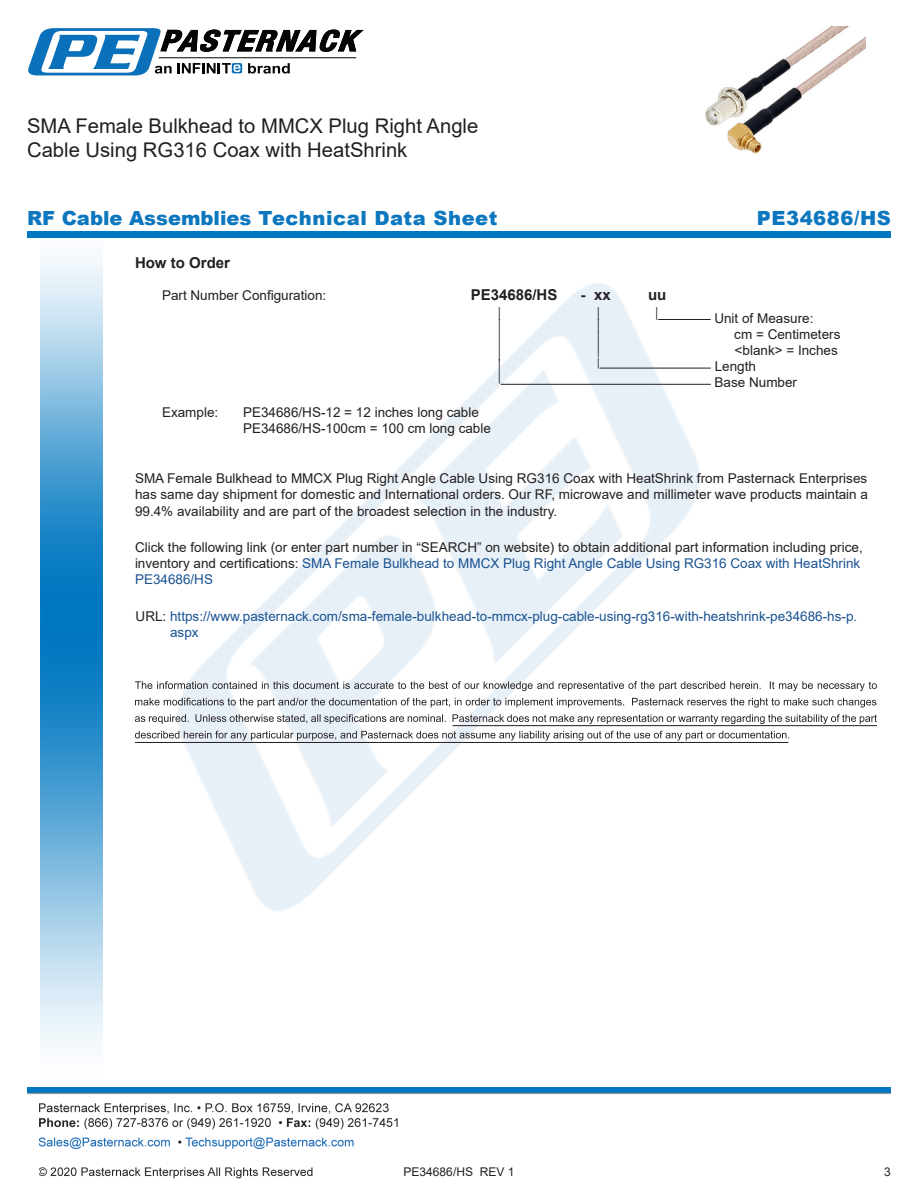
<style>
.page{position:relative;width:918px;height:1188px;background:#fff}
.page>*{position:absolute;margin:0;border:0;box-sizing:border-box;transform-origin:0 0}
.Specs_Para{font:30px "Arial";color:#231f20;scale:.33 1}
.Specs_Para-2{font:26.85px "Arial";color:#231f20;scale:.37 1}
.Specs_Para-3{font:25.8px "Arial";color:#231f20;scale:.39 1}
.Web_Description_Para{font:20.25px/24.3px "Arial";color:#231f20}
.t1{font:900 19.5px "Arial";letter-spacing:.01em;color:#0c77be}
.t2{font:900 19.5px "Arial";letter-spacing:.03em;color:#0c77be}
.Specs_Para-4{font:700 15px "Arial";color:#231f20}
.Head1_for_Compliance{font:700 15px "Arial";color:#231f20}
.Specs_Para-5{font:700 15px "Arial";color:#231f20;scale:1.04 1}
.Web_Description_Para-2{font:13.5px/16.2px "Arial";color:#231f20;text-align:justify}
.Specs_Para-6{font:13.5px "Arial";color:#231f20}
.Web_Description_Para-3{font:13.5px/16.2px "Arial";color:#1a5392}
.Specs_Para-7{font:13.5px "Arial";color:#231f20;scale:.75 1}
.t3{font:12px "Arial";color:#231f20}
.Specs_Para-8{font:11.25px "Arial";color:#231f20;scale:.86 1}
.s1{color:#1a5392}
.s2{color:#231f20}
</style>
<div class="page">
<img style="left:39px;top:1103px;width:359px;height:76px">
<img style="left:102px;top:255px;width:719px;height:715px">
<img style="left:27px;top:1088px;width:864px;height:7px">
<img style="left:40px;top:237px;width:62px;height:811px">
<div style="left:27px;top:231px;width:864px;height:6px;background:#0177c0"></div>
<svg style="left:28px;top:28px;width:336px;height:47px"></svg>
<hr style="left:658px;top:319px;width:53px;height:1px;background:#231f20">
<hr style="left:600px;top:368px;width:111px;height:1px;background:#231f20">
<hr style="left:501px;top:384px;width:210px;height:1px;background:#231f20">
<svg style="left:135px;top:681px;width:742px;height:10px"></svg>
<svg style="left:135px;top:698px;width:741px;height:10px"></svg>
<svg style="left:135px;top:714px;width:742px;height:10px"></svg>
<svg style="left:135px;top:731px;width:654px;height:10px"></svg>
<hr style="left:453px;top:725px;width:424px;height:1px;background:#231f20">
<hr style="left:135px;top:742px;width:653px;height:1px;background:#231f20">
<img style="left:704px;top:27px;width:162px;height:127px">
<h1 class="Web_Description_Para" style="left:27px;top:114px;width:453px">SMA Female Bulkhead to MMCX Plug Right Angle<br>Cable Using RG316 Coax with HeatShrink</h1>
<p class="t1" style="left:27px;top:204px;width:472px">RF Cable Assemblies Technical Data Sheet</p>
<p class="t2" style="left:757px;top:204px;width:136px">PE34686/HS</p>
<p class="Head1_for_Compliance" style="left:135px;top:252px;width:97px">How to Order</p>
<p class="Specs_Para-6" style="left:162px;top:286px;width:166px">Part Number Configuration:</p>
<p class="Specs_Para-4" style="left:471px;top:284px;width:88px">PE34686/HS</p>
<p class="Specs_Para-5" style="left:580px;top:284px;width:31px">- xx</p>
<p class="Specs_Para-4" style="left:648px;top:284px;width:20px">uu</p>
<p class="Specs_Para-7" style="left:498px;top:303px;width:5px">|</p>
<p class="Specs_Para-7" style="left:597px;top:303px;width:5px">|</p>
<p class="Specs_Para-7" style="left:656px;top:303px;width:5px">|</p>
<p class="Specs_Para-6" style="left:714px;top:309px;width:101px">Unit of Measure:</p>
<p class="Specs_Para-7" style="left:498px;top:315px;width:5px">|</p>
<p class="Specs_Para-7" style="left:597px;top:315px;width:5px">|</p>
<p class="Specs_Para-6" style="left:734px;top:325px;width:108px">cm = Centimeters</p>
<p class="Specs_Para" style="left:498px;top:322px;width:9px">|</p>
<p class="Specs_Para-2" style="left:597px;top:323px;width:9px">|</p>
<p class="Specs_Para-6" style="left:735px;top:341px;width:105px">&lt;blank&gt; = Inches</p>
<p class="Specs_Para-8" style="left:597px;top:354px;width:4px">|</p>
<p class="Specs_Para-6" style="left:715px;top:357px;width:43px">Length</p>
<p class="Specs_Para-3" style="left:498px;top:352px;width:8px">|</p>
<p class="Specs_Para-6" style="left:715px;top:373px;width:84px">Base Number</p>
<p class="Specs_Para-6" style="left:162px;top:403px;width:58px">Example:</p>
<p class="Specs_Para-6" style="left:243px;top:403px;width:238px">PE34686/HS-12 = 12 inches long cable</p>
<p class="Specs_Para-6" style="left:243px;top:419px;width:249px">PE34686/HS-100cm = 100 cm long cable</p>
<h1 class="Web_Description_Para-2" style="left:135px;top:470px;width:735px">SMA Female Bulkhead to MMCX Plug Right Angle Cable Using RG316 Coax with HeatShrink from Pasternack Enterprises has same day shipment for domestic and International orders. Our RF, microwave and millimeter wave products maintain a 99.4% availability and are part of the broadest selection in the industry.</h1>
<h1 class="Web_Description_Para-2" style="left:135px;top:539px;width:729px;text-align:left">Click the following link (or enter part number in “SEARCH” on website) to obtain additional part information including price, inventory and certifications: <span class="s1">SMA Female Bulkhead to MMCX Plug Right Angle Cable Using RG316 Coax with HeatShrink<br>PE34686/HS</span></h1>
<h1 class="Web_Description_Para-3" style="left:170px;top:608px;width:689px;text-indent:-34px"><span class="s2">URL:</span> https://www.pasternack.com/sma-female-bulkhead-to-mmcx-plug-cable-using-rg316-with-heatshrink-pe34686-hs-p. aspx</h1>
<p class="t3" style="left:404px;top:1163px;width:112px">PE34686/HS REV 1</p>
<p class="t3" style="left:884px;top:1164px;width:8px">3</p>
</div>
